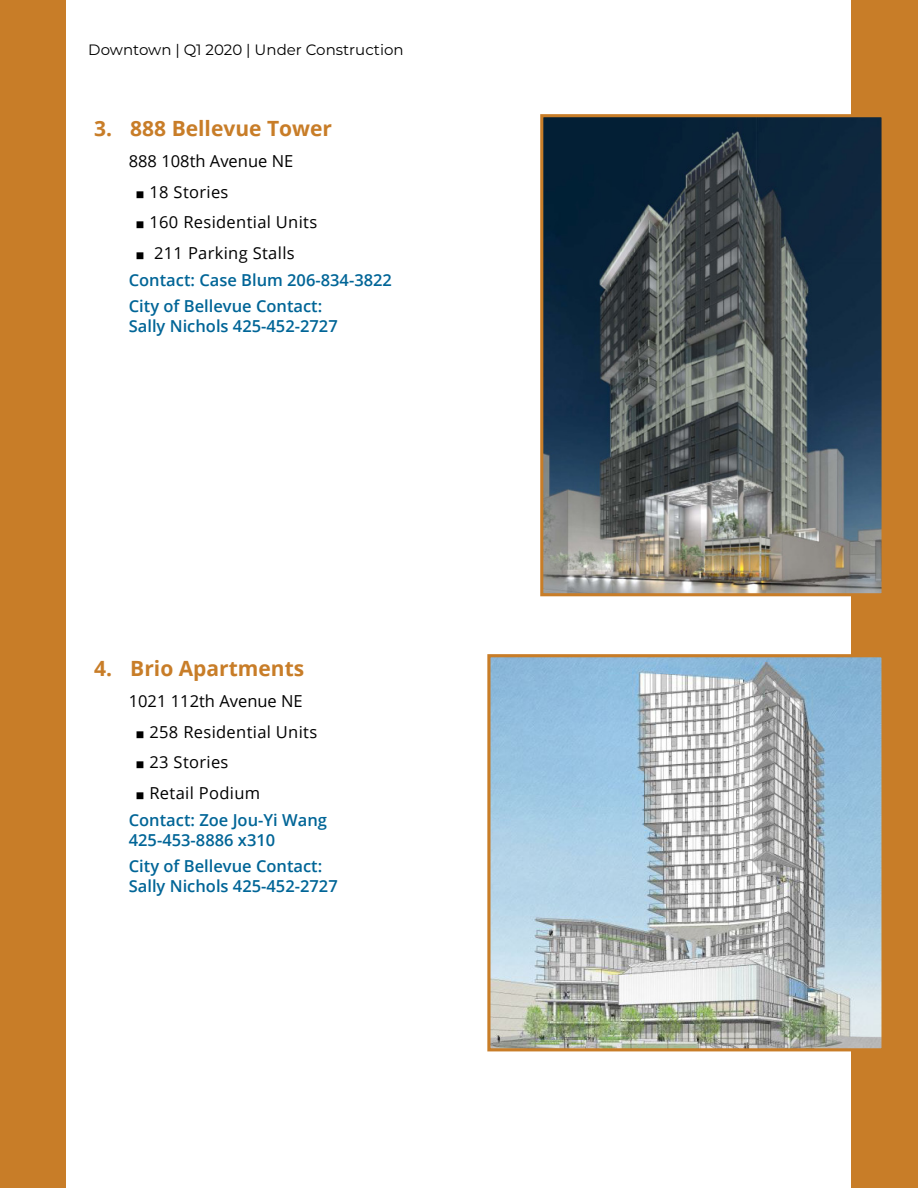
<style>
.page{position:relative;width:918px;height:1188px;background:#c87d28}
.page>*{position:absolute;margin:0;border:0;box-sizing:border-box;transform-origin:0 0}
.t1{font:700 21px "Open Sans";color:#c87d28}
.t2{font:600 16.5px/19.8px "Open Sans";color:#006597}
.t3{font:16.5px/30.8px "Open Sans";letter-spacing:.02em;color:#000}
.t4{font:15px "Montserrat";color:#000}
</style>
<div class="page">
<div style="left:67px;top:0;width:784px;height:1188px;background:#fff"></div>
<img style="left:544px;top:118px;width:337px;height:474px">
<div style="left:540px;top:114px;width:345px;height:482px;border:3px solid #c87d28"></div>
<img style="left:491px;top:658px;width:390px;height:389px">
<div style="left:487px;top:654px;width:398px;height:397px;border:3px solid #c87d28"></div>
<p class="t4" style="left:88px;top:39px;width:317px">Downtown | Q1 2020 | Under Construction</p>
<p class="t1" style="left:94px;top:114px;width:239px">3. 888 Bellevue Tower</p>
<p class="t3" style="left:135px;top:145px;width:184px;text-indent:-6px">888 108th Avenue NE<br>◼ 18 Stories<br>◼ 160 Residential Units ◼ 211 Parking Stalls</p>
<p class="t2" style="left:129px;top:266px;width:265px;line-height:26.5px">Contact: Case Blum 206-834-3822<br>City of Bellevue Contact:</p>
<p class="t2" style="left:129px;top:316px;width:211px">Sally Nichols 425-452-2727</p>
<p class="t1" style="left:94px;top:654px;width:212px">4. Brio Apartments</p>
<p class="t3" style="left:135px;top:685px;width:184px;text-indent:-6px">1021 112th Avenue NE<br>◼ 258 Residential Units ◼ 23 Stories<br>◼ Retail Podium</p>
<p class="t2" style="left:129px;top:810px;width:200px">Contact: Zoe Jou-Yi Wang<br>425-453-8886 x310</p>
<p class="t2" style="left:129px;top:856px;width:211px">City of Bellevue Contact:<br>Sally Nichols 425-452-2727</p>
</div>
